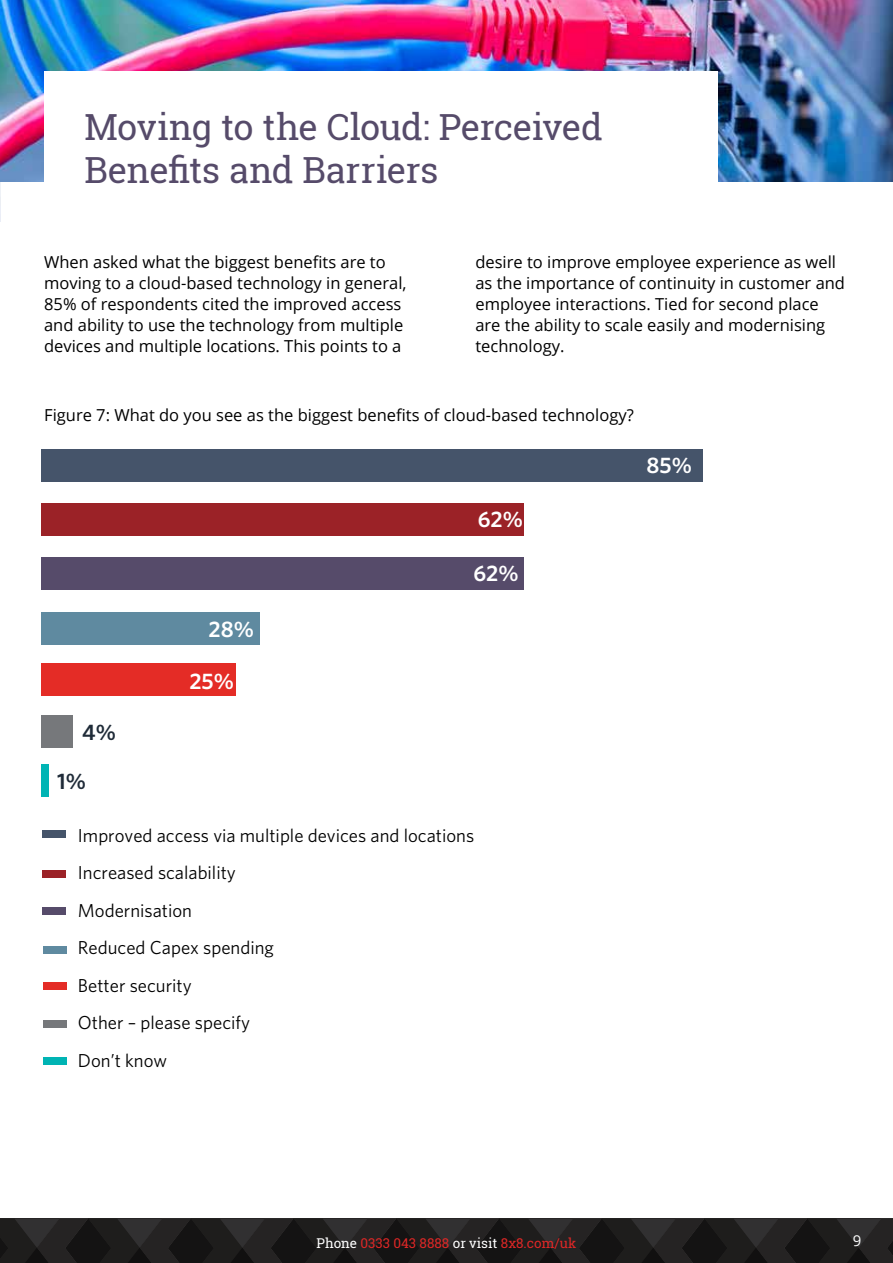
<style>
.page{position:relative;width:893px;height:1263px;background:#fff}
.page>*{position:absolute;margin:0;border:0;box-sizing:border-box;transform-origin:0 0}
.t1{font:36px/43.2px "Roboto Slab";letter-spacing:-.015em;color:#564b6a}
.t2{font:600 22.5px "Whitney";color:#fff}
.t3{font:600 22.5px "Whitney";color:#1f2b38}
.t4{font:18.75px/37.5px "Whitney";color:#000}
.t5{font:16.5px/21px "Open Sans";color:#000}
.t6{font:15px "Open Sans";color:#fff}
.t7{font:13.5px "Roboto Slab";color:#de2726}
.s1{color:#fff}
</style>
<div class="page">
<svg style="left:0;top:1219px;width:893px;height:44px"></svg>
<img style="left:0;top:181px;width:1px;height:41px">
<img style="left:0;top:0;width:893px;height:181px">
<div style="left:44px;top:71px;width:674px;height:182px;background:#fff"></div>
<div style="left:41px;top:663px;width:195px;height:32px;background:#e42c26"></div>
<div style="left:41px;top:613px;width:218px;height:32px;background:#5f8aa0"></div>
<div style="left:41px;top:449px;width:662px;height:32px;background:#45546a"></div>
<div style="left:41px;top:557px;width:483px;height:32px;background:#564b6a"></div>
<div style="left:41px;top:503px;width:483px;height:32px;background:#9b2227"></div>
<div style="left:41px;top:764px;width:8px;height:33px;background:#00b4b4"></div>
<div style="left:41px;top:715px;width:31px;height:32px;background:#76787b"></div>
<div style="left:42px;top:830px;width:24px;height:8px;background:#45546a"></div>
<div style="left:42px;top:870px;width:24px;height:8px;background:#9b2227"></div>
<div style="left:42px;top:907px;width:24px;height:8px;background:#564b6a"></div>
<div style="left:43px;top:946px;width:23px;height:8px;background:#5f8aa0"></div>
<div style="left:43px;top:982px;width:23px;height:8px;background:#e42c26"></div>
<div style="left:43px;top:1019px;width:23px;height:8px;background:#76787b"></div>
<div style="left:43px;top:1057px;width:23px;height:8px;background:#00b4b4"></div>
<h1 class="t1" style="left:84px;top:105px;width:520px">Moving to the Cloud: Perceived<br>Benefits and Barriers</h1>
<p class="t5" style="left:44px;top:251px;width:364px">When asked what the biggest benefits are to moving to a cloud-based technology in general, 85% of respondents cited the improved access and ability to use the technology from multiple devices and multiple locations. This points to a</p>
<p class="t5" style="left:475px;top:251px;width:371px">desire to improve employee experience as well as the importance of continuity in customer and employee interactions. Tied for second place are the ability to scale easily and modernising technology.</p>
<p class="t5" style="left:44px;top:404px;width:591px">Figure 7: What do you see as the biggest benefits of cloud-based technology?</p>
<h2 class="t2" style="left:646px;top:450px;width:47px">85%</h2>
<h2 class="t2" style="left:478px;top:504px;width:47px">62%</h2>
<h2 class="t2" style="left:473px;top:558px;width:47px">62%</h2>
<h2 class="t2" style="left:209px;top:614px;width:47px">28%</h2>
<h2 class="t3" style="left:82px;top:717px;width:35px">4%</h2>
<h2 class="t3" style="left:57px;top:766px;width:30px">1%</h2>
<h2 class="t2" style="left:189px;top:666px;width:46px">25%</h2>
<p class="t4" style="left:78px;top:816px;width:398px">Improved access via multiple devices and locations<br>Increased scalability<br>Modernisation<br>Reduced Capex spending<br>Better security<br>Other – please specify<br>Don’t know</p>
<p class="t7" style="left:316px;top:1233px;width:261px"><span class="s1">Phone</span> 0333 043 8888 <span class="s1">or visit</span> 8x8.com/uk</p>
<p class="t6" style="left:853px;top:1230px;width:10px">9</p>
</div>
